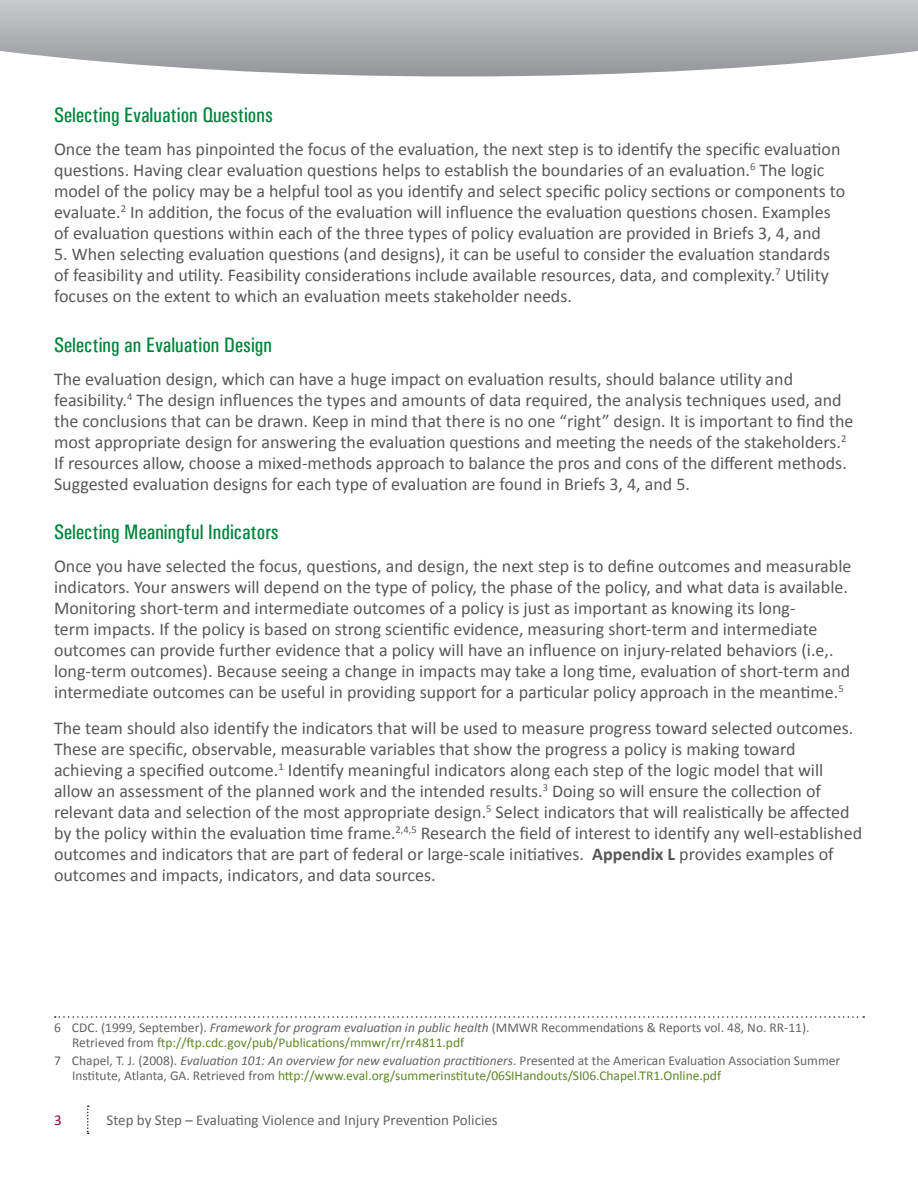
<style>
.page{position:relative;width:918px;height:1188px;background:#fff}
.page>*{position:absolute;margin:0;border:0;box-sizing:border-box;transform-origin:0 0}
.Heading_2{font:21px "Univers Condensed";color:#03853d}
.t1{font:18px/21px "Calibri";color:#57585a}
.t2{font:15px "Calibri";color:#636366}
.t3{font:15px "Calibri";color:#860037}
.Footnote{font:13.5px/15px "Calibri";color:#636366}
.s1{font-weight:700}
.s2{font-style:italic}
.s3{color:#5c8727}
</style>
<div class="page">
<svg style="left:87px;top:1106px;width:2px;height:28px"></svg>
<svg style="left:0;top:0;width:918px;height:76px;background:#b9babd"></svg>
<svg style="left:55px;top:1016px;width:809px;height:2px"></svg>
<p class="Heading_2" style="left:54px;top:103px;width:220px">Selecting Evaluation Questions</p>
<p class="t1" style="left:54px;top:138px;width:793px">Once the team has pinpointed the focus of the evaluation, the next step is to identify the specific evaluation questions. Having clear evaluation questions helps to establish the boundaries of an evaluation.<sup>6</sup> The logic model of the policy may be a helpful tool as you identify and select specific policy sections or components to evaluate.<sup>2</sup> In addition, the focus of the evaluation will influence the evaluation questions chosen. Examples of evaluation questions within each of the three types of policy evaluation are provided in Briefs 3, 4, and</p>
<p class="t1" style="left:54px;top:243px;width:778px;text-align:justify">5. When selecting evaluation questions (and designs), it can be useful to consider the evaluation standards of feasibility and utility. Feasibility considerations include available resources, data, and complexity.<sup>7</sup> Utility focuses on the extent to which an evaluation meets stakeholder needs.</p>
<p class="Heading_2" style="left:54px;top:332px;width:220px">Selecting an Evaluation Design</p>
<p class="t1" style="left:54px;top:368px;width:801px">The evaluation design, which can have a huge impact on evaluation results, should balance utility and feasibility.<sup>4</sup> The design influences the types and amounts of data required, the analysis techniques used, and the conclusions that can be drawn. Keep in mind that there is no one “right” design. It is important to find the most appropriate design for answering the evaluation questions and meeting the needs of the stakeholders.<sup>2<br></sup>If resources allow, choose a mixed-methods approach to balance the pros and cons of the different methods.<br>Suggested evaluation designs for each type of evaluation are found in Briefs 3, 4, and 5.</p>
<p class="Heading_2" style="left:54px;top:520px;width:226px">Selecting Meaningful Indicators</p>
<p class="t1" style="left:54px;top:555px;width:799px">Once you have selected the focus, questions, and design, the next step is to define outcomes and measurable indicators. Your answers will depend on the type of policy, the phase of the policy, and what data is available.<br>Monitoring short-term and intermediate outcomes of a policy is just as important as knowing its long-<br>term impacts. If the policy is based on strong scientific evidence, measuring short-term and intermediate outcomes can provide further evidence that a policy will have an influence on injury-related behaviors (i.e,. long-term outcomes). Because seeing a change in impacts may take a long time, evaluation of short-term and intermediate outcomes can be useful in providing support for a particular policy approach in the meantime.<sup>5</sup></p>
<p class="t1" style="left:54px;top:717px;width:810px">The team should also identify the indicators that will be used to measure progress toward selected outcomes.<br>These are specific, observable, measurable variables that show the progress a policy is making toward achieving a specified outcome.<sup>1</sup> Identify meaningful indicators along each step of the logic model that will allow an assessment of the planned work and the intended results.<sup>3</sup> Doing so will ensure the collection of relevant data and selection of the most appropriate design.<sup>5</sup> Select indicators that will realistically be affected by the policy within the evaluation time frame.<sup>2,4,5</sup> Research the field of interest to identify any well-established outcomes and indicators that are part of federal or large-scale initiatives. <span class="s1">Appendix L</span> provides examples of outcomes and impacts, indicators, and data sources.</p>
<p class="Footnote" style="left:72px;top:1019px;width:739px;text-indent:-18px">6 CDC. (1999, September). <span class="s2">Framework for program evaluation in public health</span> (MMWR Recommendations &amp; Reports vol. 48, No. RR-11).<br>Retrieved from <span class="s3">ftp://ftp.cdc.gov/pub/Publications/mmwr/rr/rr4811.pdf</span></p>
<p class="Footnote" style="left:72px;top:1052px;width:770px;text-indent:-18px">7 Chapel, T. J. (2008). <span class="s2">Evaluation 101: An overview for new evaluation practitioners</span>. Presented at the American Evaluation Association Summer<br>Institute, Atlanta, GA. Retrieved from <span class="s3">http://www.eval.org/summerinstitute/06SIHandouts/SI06.Chapel.TR1.Online.pdf</span></p>
<p class="t3" style="left:54px;top:1111px;width:9px">3</p>
<p class="t2" style="left:106px;top:1111px;width:393px">Step by Step – Evaluating Violence and Injury Prevention Policies</p>
</div>
